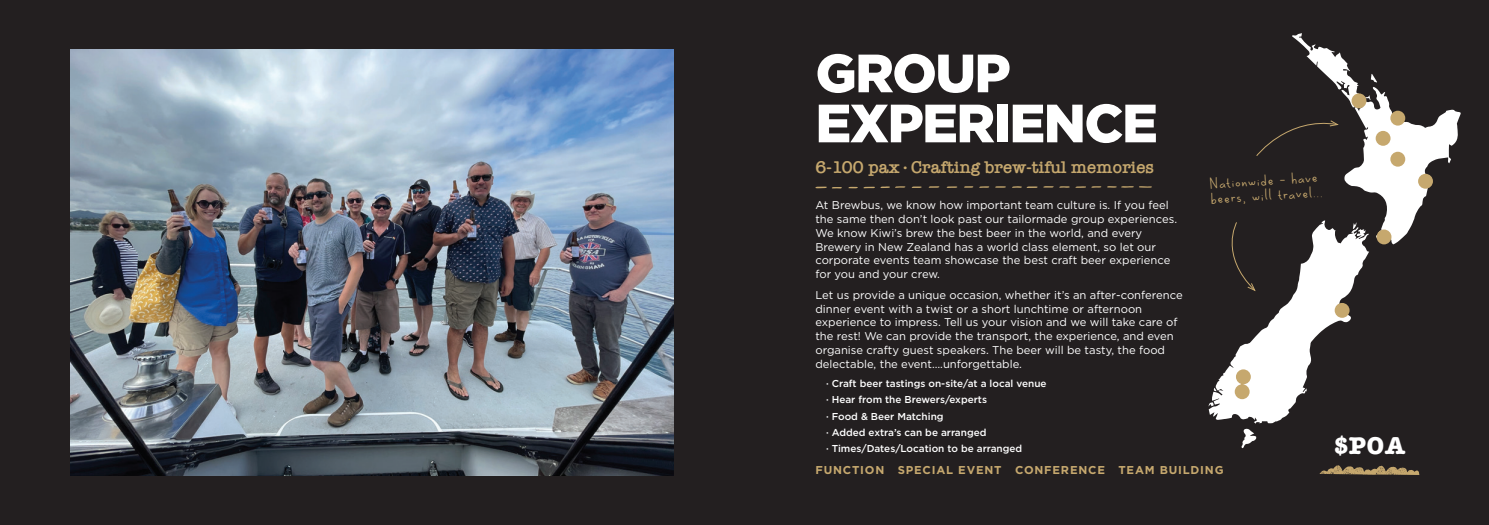
<style>
.page{position:relative;width:1489px;height:525px;background:#fff}
.page>*{position:absolute;margin:0;border:0;box-sizing:border-box;transform-origin:0 0}
.t1{font:900 53.75px/50px "Gotham";letter-spacing:-.03em;color:#fff}
.t2{font:700 25px "American Typewriter";color:#fff}
.t3{font:600 17.5px "American Typewriter";color:#c6a86e}
.t4{font:16.25px/14.9px "Super Melon Hunter";color:#c6a86e}
.t5{font:700 11.38px "Gotham";letter-spacing:.07em;color:#c6a86e}
.t6{font:11.25px/13.8px "Gotham";color:#fff}
.t7{font:500 10px/16px "Gotham";color:#fff}
</style>
<div class="page">
<div style="left:0;top:0;width:1488px;height:524px;background:#231f20"></div>
<img style="left:71px;top:49px;width:602px;height:425px">
<svg style="left:928px;top:186px;width:11px;height:2px"></svg>
<svg style="left:815px;top:186px;width:26px;height:2px"></svg>
<svg style="left:946px;top:186px;width:11px;height:2px"></svg>
<svg style="left:911px;top:186px;width:10px;height:2px"></svg>
<svg style="left:880px;top:186px;width:25px;height:2px"></svg>
<svg style="left:1012px;top:186px;width:25px;height:2px"></svg>
<svg style="left:964px;top:186px;width:41px;height:2px"></svg>
<svg style="left:1043px;top:186px;width:26px;height:2px"></svg>
<svg style="left:1075px;top:186px;width:76px;height:2px"></svg>
<svg style="left:1208px;top:244px;width:160px;height:180px"></svg>
<svg style="left:1292px;top:33px;width:168px;height:211px"></svg>
<svg style="left:1241px;top:428px;width:15px;height:20px"></svg>
<svg style="left:1370px;top:74px;width:6px;height:8px"></svg>
<svg style="left:1208px;top:402px;width:5px;height:4px"></svg>
<svg style="left:1352px;top:222px;width:4px;height:7px"></svg>
<svg style="left:1364px;top:95px;width:6px;height:5px"></svg>
<svg style="left:1212px;top:387px;width:4px;height:4px"></svg>
<div style="left:1235px;top:369px;width:15px;height:15px;background:#c6a86e;border-radius:50%"></div>
<div style="left:1334px;top:303px;width:15px;height:14px;background:#c6a86e;border-radius:50%"></div>
<div style="left:1376px;top:229px;width:15px;height:15px;background:#c6a86e;border-radius:50%"></div>
<div style="left:1234px;top:384px;width:15px;height:15px;background:#c6a86e;border-radius:50%"></div>
<div style="left:1390px;top:152px;width:15px;height:14px;background:#c6a86e;border-radius:50%"></div>
<div style="left:1375px;top:131px;width:15px;height:15px;background:#c6a86e;border-radius:50%"></div>
<div style="left:1390px;top:111px;width:15px;height:14px;background:#c6a86e;border-radius:50%"></div>
<div style="left:1351px;top:93px;width:15px;height:15px;background:#c6a86e;border-radius:50%"></div>
<svg style="left:1319px;top:465px;width:100px;height:9px"></svg>
<svg style="left:1256px;top:116px;width:82px;height:40px"></svg>
<svg style="left:1218px;top:222px;width:37px;height:69px"></svg>
<div style="left:1417px;top:174px;width:15px;height:15px;background:#c6a86e;border-radius:50%"></div>
<h1 class="t1" style="left:815px;top:48px;width:344px">GROUP<br>EXPERIENCE</h1>
<h3 class="t3" style="left:815px;top:153px;width:340px">6-100 pax · Crafting brew-tiful memories</h3>
<p class="t6" style="left:815px;top:198px;width:363px">At Brewbus, we know how important team culture is. If you feel the same then don’t look past our tailormade group experiences.<br>We know Kiwi’s brew the best beer in the world, and every Brewery in New Zealand has a world class element, so let our corporate events team showcase the best craft beer experience for you and your crew.</p>
<p class="t6" style="left:815px;top:288px;width:369px">Let us provide a unique occasion, whether it’s an after-conference dinner event with a twist or a short lunchtime or afternoon experience to impress. Tell us your vision and we will take care of the rest! We can provide the transport, the experience, and even organise crafty guest speakers. The beer will be tasty, the food delectable, the event….unforgettable.</p>
<p class="t7" style="left:826px;top:375px;width:222px">· Craft beer tastings on-site/at a local venue · Hear from the Brewers/experts<br>· Food &amp; Beer Matching<br>· Added extra’s can be arranged<br>· Times/Dates/Location to be arranged</p>
<h3 class="t4" style="left:1208px;top:175px;width:115px;rotate:-3deg">Nationwide - have beers, will travel...</h3>
<p class="t5" style="left:815px;top:462px;width:410px">FUNCTION SPECIAL EVENT CONFERENCE TEAM BUILDING</p>
<h2 class="t2" style="left:1333px;top:424px;width:73px">$POA</h2>
</div>
